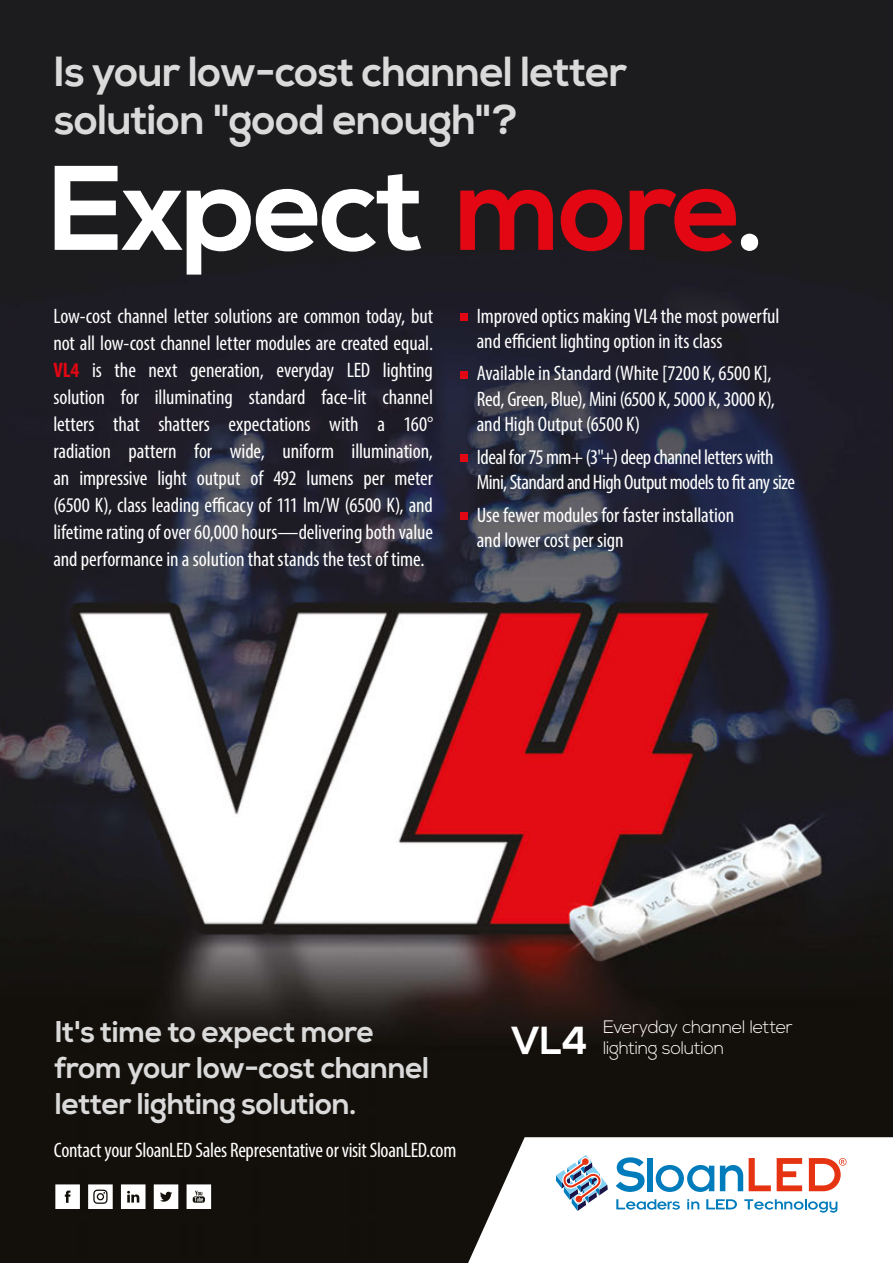
<style>
.page{position:relative;width:893px;height:1263px;background:#fff}
.page>*{position:absolute;margin:0;border:0;box-sizing:border-box;transform-origin:0 0}
.t1{font:700 120px "Nexa";letter-spacing:-.025em;color:#fff}
.t2{font:700 42px/48px "Nexa";letter-spacing:-.015em;color:#dadada}
.t3{font:700 30px/36px "Nexa";letter-spacing:-.01em;color:#dadada}
.t4{font:condensed 21px/27px "Myriad Pro";letter-spacing:-.005em;color:#fff}
.t5{font:condensed 21px/25.2px "Myriad Pro";letter-spacing:-.025em;color:#fff}
.t6{font:300 18px/21px "Nexa";letter-spacing:-.02em;color:#fff}
.s1{color:#e30613}
.s2{font-weight:700;color:#e30613}
.s3{font-weight:700;font-size:39px}
</style>
<div class="page">
<img style="left:0;top:0;width:893px;height:1263px">
<svg style="left:55px;top:1184px;width:25px;height:25px"></svg>
<svg style="left:121px;top:1184px;width:25px;height:25px"></svg>
<svg style="left:154px;top:1184px;width:24px;height:25px"></svg>
<svg style="left:187px;top:1184px;width:24px;height:25px"></svg>
<svg style="left:88px;top:1184px;width:25px;height:25px"></svg>
<svg style="left:468px;top:1137px;width:425px;height:126px"></svg>
<svg style="left:556px;top:1155px;width:52px;height:56px"></svg>
<svg style="left:749px;top:1158px;width:22px;height:33px"></svg>
<svg style="left:777px;top:1158px;width:25px;height:33px"></svg>
<svg style="left:809px;top:1158px;width:37px;height:33px"></svg>
<svg style="left:616px;top:1199px;width:64px;height:10px"></svg>
<svg style="left:687px;top:1199px;width:12px;height:10px"></svg>
<svg style="left:744px;top:1199px;width:93px;height:13px"></svg>
<svg style="left:706px;top:1199px;width:31px;height:10px"></svg>
<svg style="left:616px;top:1157px;width:29px;height:35px"></svg>
<div style="left:647px;top:1158px;width:6px;height:33px;background:#007bbb"></div>
<svg style="left:656px;top:1165px;width:58px;height:27px"></svg>
<svg style="left:720px;top:1165px;width:23px;height:26px"></svg>
<div style="left:460px;top:313px;width:7px;height:7px;background:#e30613"></div>
<div style="left:460px;top:371px;width:7px;height:7px;background:#e30613"></div>
<div style="left:460px;top:454px;width:7px;height:7px;background:#e30613"></div>
<div style="left:460px;top:512px;width:7px;height:7px;background:#e30613"></div>
<h2 class="t2" style="left:54px;top:49px;width:575px">Is your low-cost channel letter solution "good enough"?</h2>
<h1 class="t1" style="left:49px;top:139px;width:718px">Expect <span class="s1">more</span>.</h1>
<p class="t4" style="left:53px;top:302px;width:381px;text-align:justify">Low-cost channel letter solutions are common today, but not all low-cost channel letter modules are created equal.<br><span class="s2">VL4</span> is the next generation, everyday LED lighting solution for illuminating standard face-lit channel letters that shatters expectations with a 160° radiation pattern for wide, uniform illumination, an impressive light output of 492 lumens per meter (6500 K), class leading efficacy of 111 lm/W (6500 K), and lifetime rating of over 60,000 hours—delivering both value and performance in a solution that stands the test of time.</p>
<p class="t4" style="left:477px;top:303px;width:304px;line-height:25.2px">Improved optics making VL4 the most powerful and efficient lighting option in its class</p>
<p class="t4" style="left:477px;top:361px;width:300px;line-height:25.2px">Available in Standard (White [7200 K, 6500 K],<br>Red, Green, Blue), Mini (6500 K, 5000 K, 3000 K), and High Output (6500 K)</p>
<p class="t5" style="left:477px;top:444px;width:320px">Ideal for 75 mm+ (3"+) deep channel letters with<br>Mini, Standard and High Output models to fit any size</p>
<p class="t4" style="left:477px;top:502px;width:259px;line-height:25.2px">Use fewer modules for faster installation and lower cost per sign</p>
<h3 class="t3" style="left:55px;top:1015px;width:376px">It's time to expect more from your low-cost channel letter lighting solution.</h3>
<p class="t4" style="left:54px;top:1137px;width:404px">Contact your SloanLED Sales Representative or visit SloanLED.com</p>
<p class="t6" style="left:511px;top:1017px;width:283px;text-indent:92px">Everyday channel letter<br><span class="s3">VL4</span> lighting solution</p>
</div>
